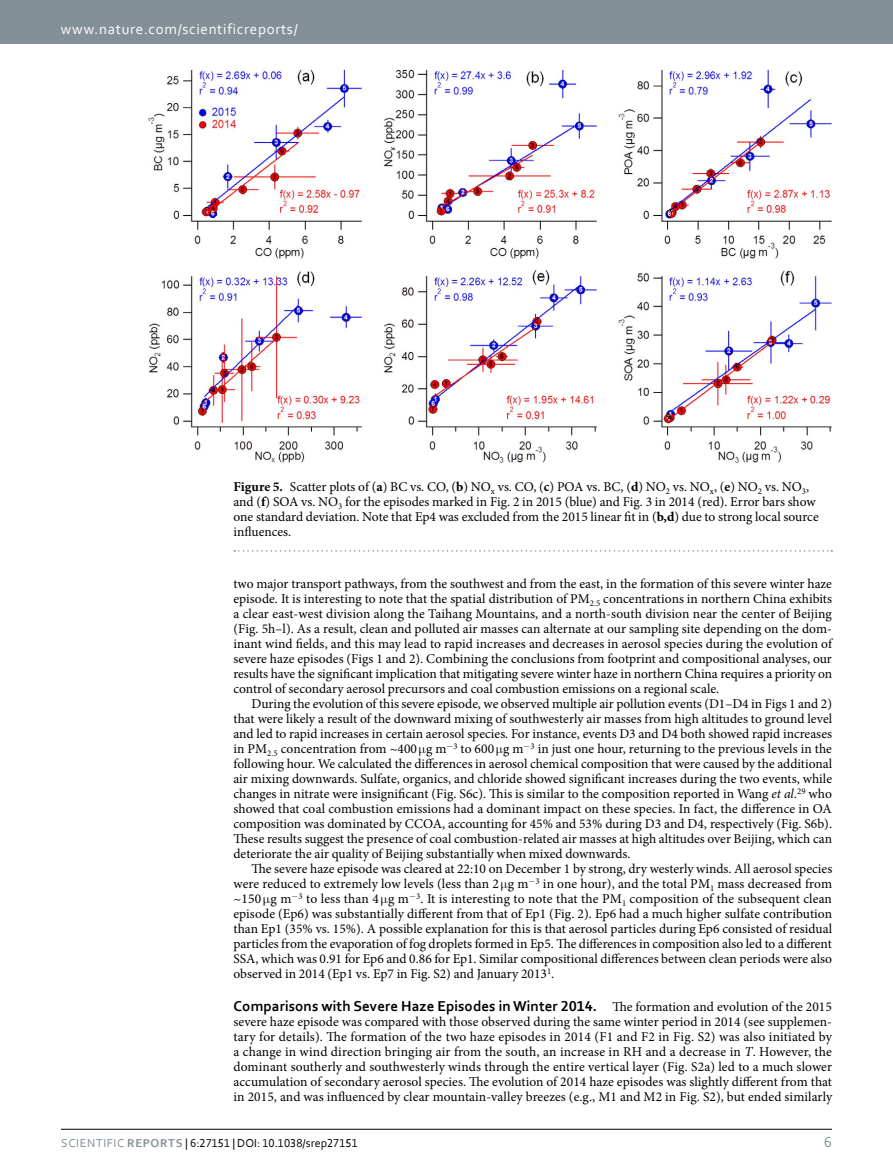
<style>
.page{position:relative;width:893px;height:1174px;background:#fff}
.page>*{position:absolute;margin:0;border:0;box-sizing:border-box;transform-origin:0 0}
.t1{font:700 15px "Qlqjmq Corbel";letter-spacing:.005em;color:#000}
.t2{font:15px "Ydfxkc Corbel";letter-spacing:.045em;color:#fff}
.t3{font:15px "Wvsnfy Corbel";color:#839097}
.t4{font:13.5px/15px "Lyqkqm Minion Pro";color:#000;text-align:justify}
.t5{font:12px "Ylvclx Fnlvxl Vxmhpt Lnvhgj Jhwrjh Lvnnnw Corbel";color:#000}
.s1{font-family:"Hpvjhk Minion Pro";font-weight:700}
.s2{font-family:"Jnscxy Minion Pro";font-style:italic}
.s3{font-family:"Lyqkqm Minion Pro";font-weight:400;font-size:13.5px}
.s4{font-family:"Rhxxxw Corbel";color:#839097}
.s5{font-family:"Vrnkmy Corbel";font-weight:700;color:#839097}
</style>
<div class="page">
<div style="left:0;top:0;width:893px;height:43px;background:#839097"></div>
<hr style="left:61px;top:1129px;width:771px;height:1px;background:#000">
<img style="left:148px;top:70px;width:684px;height:393px">
<svg style="left:234px;top:550px;width:598px;height:1px"></svg>
<p class="t2" style="left:61px;top:19px;width:238px">www.nature.com/scientificreports/</p>
<p class="t4" style="left:233px;top:479px;width:587px;text-align:left"><span class="s1">Figure 5.</span> Scatter plots of (<span class="s1">a</span>) BC vs. CO, (<span class="s1">b</span>) NO<sub>x</sub> vs. CO, (<span class="s1">c</span>) POA vs. BC, (<span class="s1">d</span>) NO<sub>2</sub> vs. NO<sub>x</sub>, (<span class="s1">e</span>) NO<sub>2</sub> vs. NO<sub>3</sub>, and (<span class="s1">f</span>) SOA vs. NO<sub>3</sub> for the episodes marked in Fig. 2 in 2015 (blue) and Fig. 3 in 2014 (red). Error bars show one standard deviation. Note that Ep4 was excluded from the 2015 linear fit in (<span class="s1">b,d</span>) due to strong local source influences.</p>
<p class="t4" style="left:233px;top:576px;width:600px">two major transport pathways, from the southwest and from the east, in the formation of this severe winter haze episode. It is interesting to note that the spatial distribution of PM<sub>2.5</sub> concentrations in northern China exhibits a clear east-west division along the Taihang Mountains, and a north-south division near the center of Beijing (Fig. 5h–l). As a result, clean and polluted air masses can alternate at our sampling site depending on the dom&shy;inant wind fields, and this may lead to rapid increases and decreases in aerosol species during the evolution of severe haze episodes (Figs 1 and 2). Combining the conclusions from footprint and compositional analyses, our results have the significant implication that mitigating severe winter haze in northern China requires a priority on control of secondary aerosol precursors and coal combustion emissions on a regional scale.</p>
<p class="t4" style="left:233px;top:696px;width:600px;text-indent:18px">During the evolution of this severe episode, we observed multiple air pollution events (D1–D4 in Figs 1 and 2) that were likely a result of the downward mixing of southwesterly air masses from high altitudes to ground level and led to rapid increases in certain aerosol species. For instance, events D3 and D4 both showed rapid increases in PM<sub>2.5</sub> concentration from ~400 g m−<sup>3</sup> to 600 g m−<sup>3</sup> in just one hour, returning to the previous levels in the following hour. We calculated the differences in aerosol chemical composition that were caused by the additional air mixing downwards. Sulfate, organics, and chloride showed significant increases during the two events, while changes in nitrate were insignificant (Fig. S6c). This is similar to the composition reported in Wang <span class="s2">et al.</span><sup>29</sup> who showed that coal combustion emissions had a dominant impact on these species. In fact, the difference in OA composition was dominated by CCOA, accounting for 45% and 53% during D3 and D4, respectively (Fig. S6b).<br>These results suggest the presence of coal combustion-related air masses at high altitudes over Beijing, which can deteriorate the air quality of Beijing substantially when mixed downwards.</p>
<p class="t4" style="left:233px;top:861px;width:600px;text-indent:18px">The severe haze episode was cleared at 22:10 on December 1 by strong, dry westerly winds. All aerosol species were reduced to extremely low levels (less than 2 g m−<sup>3</sup> in one hour), and the total PM<sub>1</sub> mass decreased from ~150 g m−<sup>3</sup> to less than 4 g m−<sup>3</sup>. It is interesting to note that the PM<sub>1</sub> composition of the subsequent clean episode (Ep6) was substantially different from that of Ep1 (Fig. 2). Ep6 had a much higher sulfate contribution than Ep1 (35% vs. 15%). A possible explanation for this is that aerosol particles during Ep6 consisted of residual particles from the evaporation of fog droplets formed in Ep5. The differences in composition also led to a different SSA, which was 0.91 for Ep6 and 0.86 for Ep1. Similar compositional differences between clean periods were also observed in 2014 (Ep1 vs. Ep7 in Fig. S2) and January 2013<sup>1</sup>.</p>
<p class="t1" style="left:233px;top:997px;width:600px">Comparisons with Severe Haze Episodes in Winter 2014. <span class="s3">The formation and evolution of the 2015</span></p>
<p class="t4" style="left:233px;top:1014px;width:600px">severe haze episode was compared with those observed during the same winter period in 2014 (see supplemen&shy;tary for details). The formation of the two haze episodes in 2014 (F1 and F2 in Fig. S2) was also initiated by a change in wind direction bringing air from the south, an increase in RH and a decrease in <span class="s2">T</span>. However, the dominant southerly and southwesterly winds through the entire vertical layer (Fig. S2a) led to a much slower accumulation of secondary aerosol species. The evolution of 2014 haze episodes was slightly different from that in 2015, and was influenced by clear mountain-valley breezes (e.g., M1 and M2 in Fig. S2), but ended similarly</p>
<p class="t5" style="left:61px;top:1135px;width:298px"><span class="s4">SCIENTIFIC</span> <span class="s5">REPORTS</span> | 6:27151 | DOI: 10.1038/srep27151</p>
<p class="t3" style="left:824px;top:1132px;width:9px">6</p>
</div>
